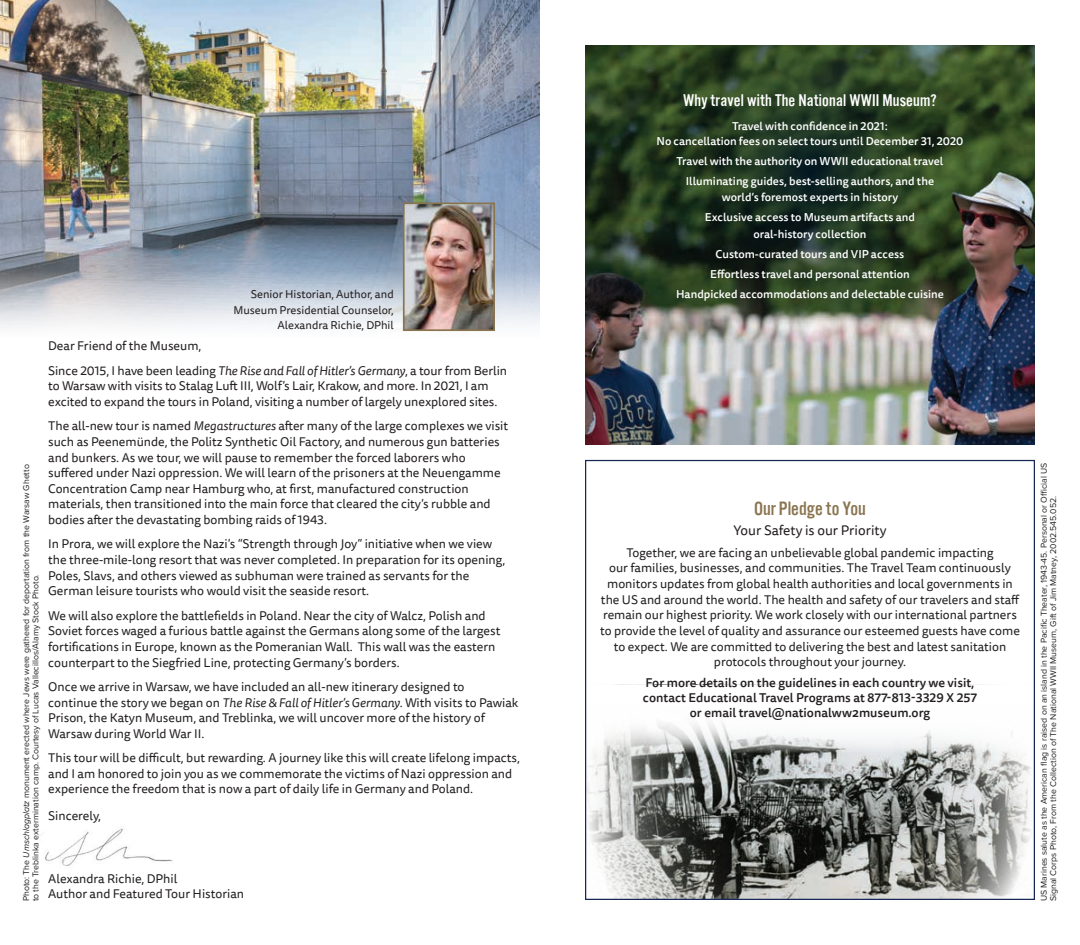
<style>
.page{position:relative;width:1080px;height:945px;background:#fff}
.page>*{position:absolute;margin:0;border:0;box-sizing:border-box;transform-origin:0 0}
.t1{font:20px "Alternate Gothic LT No 3";color:#89744f}
.t2{font:17.5px "Alternate Gothic LT No 3";letter-spacing:.01em;color:#fff}
.t3{font:13.75px "Tisa Sans OT";color:#231f20}
.t4{font:12.5px/15.6px "Tisa Sans OT";color:#231f20}
.t5{font:500 12.5px/15px "Tisa Sans OT";color:#231f20;text-align:center}
.t6{font:500 11.25px/20px "Tisa Sans OT";color:#fff;text-align:center}
.t7{font:11.25px/15.6px "Tisa Sans OT";color:#231f20;text-align:right}
.t8{font:8.75px/9.4px "Proxima Nova";color:#231f20}
.s1{font-style:italic}
</style>
<div class="page">
<img style="left:587px;top:752px;width:444px;height:146px">
<svg style="left:603px;top:722px;width:409px;height:30px;fill:#f5f6f6"></svg>
<img style="left:585px;top:45px;width:450px;height:400px">
<svg style="left:619px;top:30px;width:382px;height:285px;background:#283c23"></svg>
<div style="left:540px;top:0;width:540px;height:45px;background:#fff"></div>
<img style="left:0;top:0;width:540px;height:270px">
<svg style="left:0;top:270px;width:540px;height:62px"></svg>
<img style="left:40px;top:828px;width:133px;height:38px">
<img style="left:406px;top:205px;width:86px;height:123px">
<div style="left:403px;top:202px;width:92px;height:129px;border:2px solid #89744f"></div>
<p class="t8" style="left:21px;top:901px;width:438px;rotate:-90deg">Photo: The <span class="s1">Umschlagplatz</span> monument erected where Jews were gathered for deportation from the Warsaw Ghetto to the Treblinka extermination camp. Courtesy of Lucas Vallecillos/Alamy Stock Photo.</p>
<p class="t7" style="left:234px;top:287px;width:162px">Senior Historian, Author, and<br>Museum Presidential Counselor,<br>Alexandra Richie, DPhil</p>
<p class="t4" style="left:48px;top:335px;width:460px;line-height:24.4px">Dear Friend of the Museum,<br>Since 2015, I have been leading <span class="s1">The Rise and Fall of Hitler’s Germany</span>, a tour from Berlin</p>
<p class="t4" style="left:48px;top:379px;width:451px">to Warsaw with visits to Stalag Luft III, Wolf’s Lair, Krakow, and more. In 2021, I am excited to expand the tours in Poland, visiting a number of largely unexplored sites.</p>
<p class="t4" style="left:48px;top:419px;width:461px">The all-new tour is named <span class="s1">Megastructures</span> after many of the large complexes we visit such as Peenemünde, the Politz Synthetic Oil Factory, and numerous gun batteries and bunkers. As we tour, we will pause to remember the forced laborers who suffered under Nazi oppression. We will learn of the prisoners at the Neuengamme Concentration Camp near Hamburg who, at first, manufactured construction materials, then transitioned into the main force that cleared the city’s rubble and bodies after the devastating bombing raids of 1943.</p>
<p class="t4" style="left:48px;top:537px;width:459px">In Prora, we will explore the Nazi’s “Strength through Joy” initiative when we view the three-mile-long resort that was never completed. In preparation for its opening, Poles, Slavs, and others viewed as subhuman were trained as servants for the German leisure tourists who would visit the seaside resort.</p>
<p class="t4" style="left:48px;top:608px;width:454px">We will also explore the battlefields in Poland. Near the city of Walcz, Polish and Soviet forces waged a furious battle against the Germans along some of the largest fortifications in Europe, known as the Pomeranian Wall. This wall was the eastern counterpart to the Siegfried Line, protecting Germany’s borders.</p>
<p class="t4" style="left:48px;top:680px;width:472px">Once we arrive in Warsaw, we have included an all-new itinerary designed to<br>continue the story we began on <span class="s1">The Rise &amp; Fall of Hitler’s Germany</span>. With visits to Pawiak Prison, the Katyn Museum, and Treblinka, we will uncover more of the history of Warsaw during World War II.</p>
<p class="t4" style="left:48px;top:751px;width:473px">This tour will be difficult, but rewarding. A journey like this will create lifelong impacts, and I am honored to join you as we commemorate the victims of Nazi oppression and experience the freedom that is now a part of daily life in Germany and Poland.</p>
<p class="t4" style="left:48px;top:809px;width:54px">Sincerely,</p>
<p class="t4" style="left:48px;top:871px;width:197px">Alexandra Richie, DPhil<br>Author and Featured Tour Historian</p>
<h2 class="t2" style="left:683px;top:91px;width:255px">Why travel with The National WWII Museum?</h2>
<p class="t6" style="left:656px;top:119px;width:309px;line-height:15px">Travel with confidence in 2021:<br>No cancellation fees on select tours until December 31, 2020</p>
<p class="t6" style="left:677px;top:152px;width:268px">Travel with the authority on WWII educational travel<br>Illuminating guides, best-selling authors, and the</p>
<p class="t6" style="left:705px;top:188px;width:212px">world’s foremost experts in history<br>Exclusive access to Museum artifacts and</p>
<p class="t6" style="left:676px;top:224px;width:269px">oral-history collection<br>Custom-curated tours and VIP access<br>Effortless travel and personal attention<br>Handpicked accommodations and delectable cuisine</p>
<h1 class="t1" style="left:754px;top:498px;width:113px">Our Pledge to You</h1>
<p class="t3" style="left:733px;top:522px;width:155px">Your Safety is our Priority</p>
<p class="t4" style="left:600px;top:545px;width:421px;text-align:center">Together, we are facing an unbelievable global pandemic impacting<br>our families, businesses, and communities. The Travel Team continuously monitors updates from global health authorities and local governments in the US and around the world. The health and safety of our travelers and staff remain our highest priority. We work closely with our international partners to provide the level of quality and assurance our esteemed guests have come to expect. We are committed to delivering the best and latest sanitation protocols throughout your journey.</p>
<p class="t5" style="left:643px;top:676px;width:336px">For more details on the guidelines in each country we visit, contact Educational Travel Programs at 877-813-3329 X 257 or email travel@nationalww2museum.org</p>
<p class="t8" style="left:1039px;top:901px;width:440px;rotate:-90deg">US Marines salute as the American flag is raised on an island in the Pacific Theater, 1943-45. Personal or Official US<br>Signal Corps Photo, From the Collection of The National WWII Museum, Gift of Jim Matney, 2002.545.052.</p>
</div>
